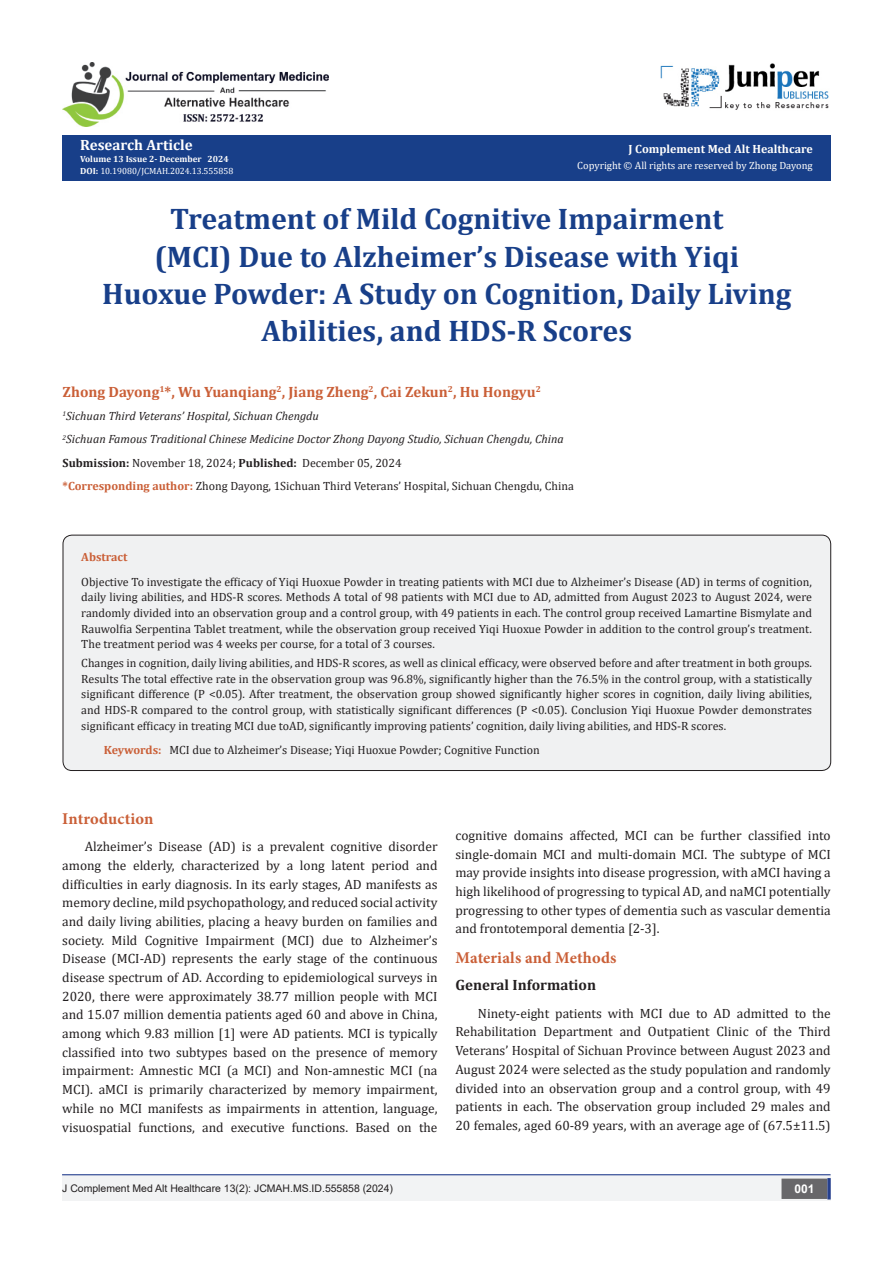
<style>
.page{position:relative;width:893px;height:1263px;background:#fff}
.page>*{position:absolute;margin:0;border:0;box-sizing:border-box;transform-origin:0 0}
.t1{font:700 29.85px/37.3px "Cambria";color:#183f89;text-align:center}
.t2{font:700 16.5px "Minion Pro";letter-spacing:.01em;color:#ca5f37}
.t3{font:700 15px "Cambria";color:#ca5f37}
.List_Paragraph{font:700 15px "Cambria";color:#231f20}
.t4{font:700 15px "Cambria";color:#fff}
.t5{font:13.5px/18.8px "Cambria";color:#231f20;text-align:justify}
.List_Paragraph-2{font:12px/15.8px "Cambria";color:#231f20;text-align:justify}
.t6{font:italic 12px "Cambria";color:#231f20}
.t7{font:700 12px "Cambria";color:#fffefc}
.t8{font:700 12px "Cambria";color:#ca5f37}
.t9{font:700 12px "Arial";color:#fff}
.t10{font:10.5px "Arial";color:#231f20}
.t11{font:10.5px "Cambria";color:#fffefc}
.t12{font:9px "Cambria";color:#fff}
.t13{font:700 9px "Cambria";color:#fffefc}
.s1{font-weight:700;color:#fffefc}
.s2{font-weight:700}
.s3{font-weight:700;color:#ca5f37}
</style>
<div class="page">
<div style="left:62px;top:135px;width:769px;height:45px;background:#183f89"></div>
<div style="left:62px;top:1175px;width:441px;height:26px;background:#f2f3f4"></div>
<div style="left:503px;top:1175px;width:328px;height:26px;background:#f2f3f4"></div>
<div style="left:782px;top:1179px;width:45px;height:19px;background:#68676a"></div>
<div style="left:781px;top:1178px;width:46px;height:21px;border:2px solid #68676a"></div>
<svg style="left:827px;top:1178px;width:4px;height:21px"></svg>
<img style="left:661px;top:63px;width:168px;height:47px">
<hr style="left:62px;top:1174px;width:768px;height:1px;background:#253f8e">
<img style="left:62px;top:62px;width:266px;height:65px">
<div style="left:63px;top:535px;width:768px;height:235px;background:#f0f1f2;border-radius:9px"></div>
<div style="left:63px;top:535px;width:768px;height:236px;border:1px solid #231f20;border-radius:9px"></div>
<p class="t4" style="left:80px;top:134px;width:114px">Research Article</p>
<p class="t13" style="left:80px;top:153px;width:150px">Volume 13 Issue 2- December 2024</p>
<p class="t12" style="left:80px;top:166px;width:155px"><span class="s1">DOI:</span> 10.19080/JCMAH.2024.13.555858</p>
<p class="t7" style="left:628px;top:141px;width:186px">J Complement Med Alt Healthcare</p>
<p class="t11" style="left:577px;top:159px;width:237px">Copyright © All rights are reserved by Zhong Dayong</p>
<p class="t1" style="left:102px;top:199px;width:691px">Treatment of Mild Cognitive Impairment<br>(MCI) Due to Alzheimer’s Disease with Yiqi Huoxue Powder: A Study on Cognition, Daily Living Abilities, and HDS-R Scores</p>
<p class="t3" style="left:63px;top:381px;width:480px">Zhong Dayong<sup>1</sup>*, Wu Yuanqiang<sup>2</sup>, Jiang Zheng<sup>2</sup>, Cai Zekun<sup>2</sup>, Hu Hongyu<sup>2</sup></p>
<p class="t6" style="left:63px;top:408px;width:258px"><sup>1</sup>Sichuan Third Veterans’ Hospital, Sichuan Chengdu</p>
<p class="t6" style="left:63px;top:431px;width:503px"><sup>2</sup>Sichuan Famous Traditional Chinese Medicine Doctor Zhong Dayong Studio, Sichuan Chengdu, China</p>
<p class="List_Paragraph-2" style="left:63px;top:455px;width:341px"><span class="s2">Submission:</span> November 18, 2024; <span class="s2">Published:</span> December 05, 2024</p>
<p class="List_Paragraph-2" style="left:63px;top:478px;width:513px"><span class="s3">*Corresponding author:</span> Zhong Dayong, 1Sichuan Third Veterans’ Hospital, Sichuan Chengdu, China</p>
<p class="t8" style="left:81px;top:548px;width:48px">Abstract</p>
<p class="List_Paragraph-2" style="left:81px;top:574px;width:732px">Objective To investigate the efficacy of Yiqi Huoxue Powder in treating patients with MCI due to Alzheimer’s Disease (AD) in terms of cognition, daily living abilities, and HDS-R scores. Methods A total of 98 patients with MCI due to AD, admitted from August 2023 to August 2024, were randomly divided into an observation group and a control group, with 49 patients in each. The control group received Lamartine Bismylate and Rauwolfia Serpentina Tablet treatment, while the observation group received Yiqi Huoxue Powder in addition to the control group’s treatment.<br>The treatment period was 4 weeks per course, for a total of 3 courses.</p>
<p class="List_Paragraph-2" style="left:81px;top:655px;width:732px">Changes in cognition, daily living abilities, and HDS-R scores, as well as clinical efficacy, were observed before and after treatment in both groups.<br>Results The total effective rate in the observation group was 96.8%, significantly higher than the 76.5% in the control group, with a statistically significant difference (P &lt;0.05). After treatment, the observation group showed significantly higher scores in cognition, daily living abilities, and HDS-R compared to the control group, with statistically significant differences (P &lt;0.05). Conclusion Yiqi Huoxue Powder demonstrates significant efficacy in treating MCI due toAD, significantly improving patients’ cognition, daily living abilities, and HDS-R scores.</p>
<p class="List_Paragraph-2" style="left:104px;top:742px;width:438px"><span class="s3">Keywords:</span> MCI due to Alzheimer’s Disease; Yiqi Huoxue Powder; Cognitive Function</p>
<p class="t2" style="left:62px;top:807px;width:93px">Introduction</p>
<p class="t5" style="left:62px;top:837px;width:377px;text-indent:22px">Alzheimer’s Disease (AD) is a prevalent cognitive disorder among the elderly, characterized by a long latent period and difficulties in early diagnosis. In its early stages, AD manifests as memory decline, mild psychopathology, and reduced social activity and daily living abilities, placing a heavy burden on families and society. Mild Cognitive Impairment (MCI) due to Alzheimer’s Disease (MCI-AD) represents the early stage of the continuous disease spectrum of AD. According to epidemiological surveys in 2020, there were approximately 38.77 million people with MCI and 15.07 million dementia patients aged 60 and above in China, among which 9.83 million [1] were AD patients. MCI is typically classified into two subtypes based on the presence of memory impairment: Amnestic MCI (a MCI) and Non-amnestic MCI (na MCI). aMCI is primarily characterized by memory impairment, while no MCI manifests as impairments in attention, language, visuospatial functions, and executive functions. Based on the</p>
<p class="t5" style="left:455px;top:826px;width:377px">cognitive domains affected, MCI can be further classified into single-domain MCI and multi-domain MCI. The subtype of MCI may provide insights into disease progression, with aMCI having a high likelihood of progressing to typical AD, and naMCI potentially progressing to other types of dementia such as vascular dementia and frontotemporal dementia [2-3].</p>
<p class="t2" style="left:455px;top:945px;width:163px">Materials and Methods</p>
<p class="List_Paragraph" style="left:455px;top:974px;width:142px">General Information</p>
<p class="t5" style="left:455px;top:1004px;width:377px;text-indent:22px">Ninety-eight patients with MCI due to AD admitted to the Rehabilitation Department and Outpatient Clinic of the Third Veterans’ Hospital of Sichuan Province between August 2023 and August 2024 were selected as the study population and randomly divided into an observation group and a control group, with 49 patients in each. The observation group included 29 males and 20 females, aged 60-89 years, with an average age of (67.5±11.5)</p>
<p class="t10" style="left:62px;top:1181px;width:332px">J Complement Med Alt Healthcare 13(2): JCMAH.MS.ID.555858 (2024)</p>
<p class="t9" style="left:794px;top:1180px;width:22px">001</p>
</div>
